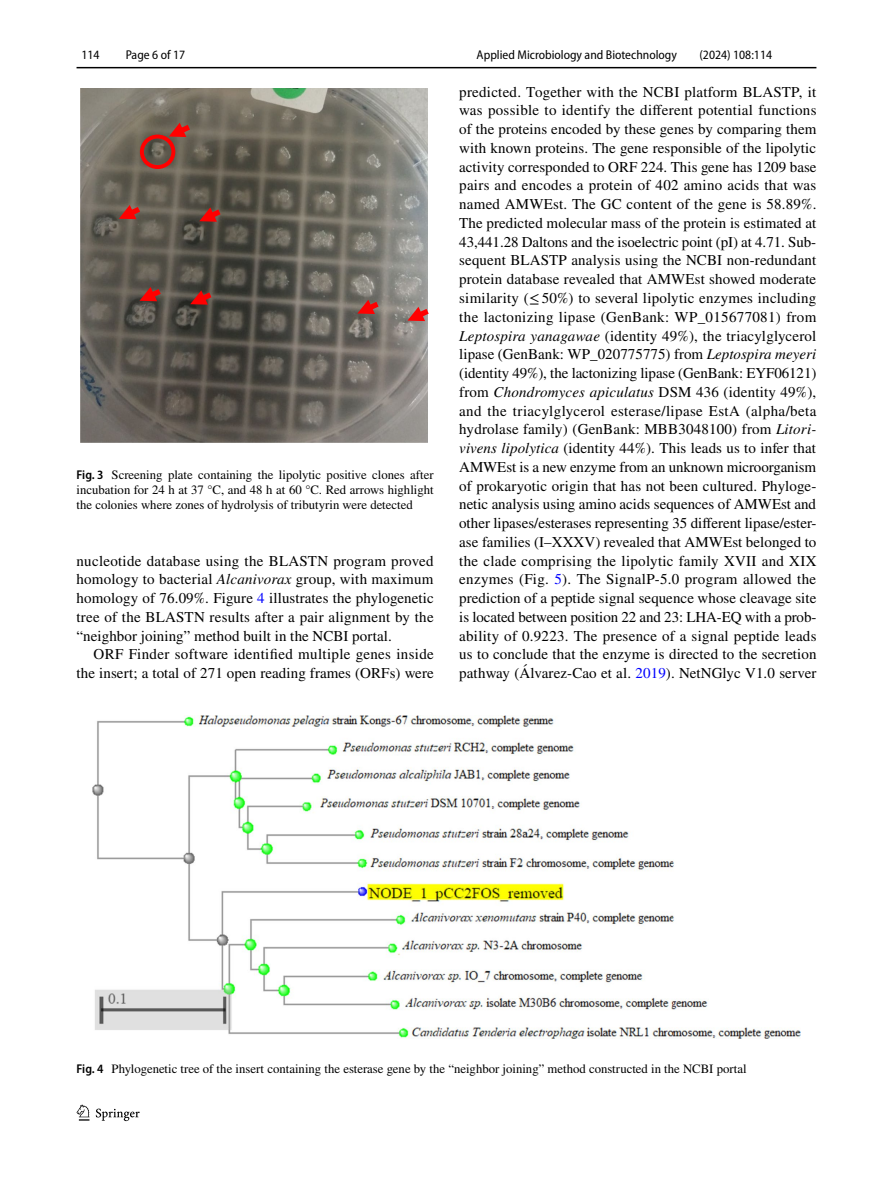
<style>
.page{position:relative;width:893px;height:1187px;background:#fff}
.page>*{position:absolute;margin:0;border:0;box-sizing:border-box;transform-origin:0 0}
.t1{font:15px/18.8px "STIX";letter-spacing:.005em;color:#000;text-align:justify}
.t2{font:12.75px/15px "STIX";color:#000;text-align:justify}
.t3{font:semi-condensed 12.75px "Myriad Pro";color:#000}
.s1{font-family:"Myriad Pro";font-weight:600;font-stretch:semi-condensed}
.s2{font-style:italic}
.s3{color:#00f}
</style>
<div class="page">
<hr style="left:77px;top:67px;width:739px;height:1px;background:#000">
<svg style="left:77px;top:1104px;width:12px;height:16px"></svg>
<svg style="left:96px;top:1108px;width:44px;height:12px"></svg>
<img style="left:81px;top:88px;width:347px;height:354px">
<svg style="left:140px;top:123px;width:50px;height:46px;background:#8b4b41"></svg>
<svg style="left:407px;top:307px;width:22px;height:14px"></svg>
<svg style="left:357px;top:300px;width:22px;height:14px"></svg>
<svg style="left:190px;top:290px;width:21px;height:15px"></svg>
<svg style="left:140px;top:287px;width:21px;height:14px"></svg>
<svg style="left:199px;top:207px;width:22px;height:15px"></svg>
<svg style="left:119px;top:205px;width:21px;height:14px"></svg>
<img style="left:92px;top:715px;width:709px;height:322px">
<p class="t3" style="left:82px;top:48px;width:20px">114</p>
<p class="t3" style="left:126px;top:48px;width:61px">Page 6 of 17</p>
<p class="t3" style="left:477px;top:48px;width:202px">Applied Microbiology and Biotechnology</p>
<p class="t3" style="left:699px;top:48px;width:74px">(2024) 108:114</p>
<p class="t2" style="left:77px;top:468px;width:359px"><span class="s1">Fig. 3</span> Screening plate containing the lipolytic positive clones after incubation for 24 h at 37 °C, and 48 h at 60 °C. Red arrows highlight the colonies where zones of hydrolysis of tributyrin were detected</p>
<p class="t1" style="left:77px;top:552px;width:359px">nucleotide database using the BLASTN program proved homology to bacterial <span class="s2">Alcanivorax</span> group, with maximum homology of 76.09%. Figure <span class="s3">4</span> illustrates the phylogenetic tree of the BLASTN results after a pair alignment by the “neighbor joining” method built in the NCBI portal.</p>
<p class="t1" style="left:77px;top:646px;width:359px;text-align:right">ORF Finder software identified multiple genes inside the insert; a total of 271 open reading frames (ORFs) were</p>
<p class="t1" style="left:459px;top:83px;width:359px">predicted. Together with the NCBI platform BLASTP, it was possible to identify the different potential functions of the proteins encoded by these genes by comparing them with known proteins. The gene responsible of the lipolytic activity corresponded to ORF 224. This gene has 1209 base pairs and encodes a protein of 402 amino acids that was named AMWEst. The GC content of the gene is 58.89%.<br>The predicted molecular mass of the protein is estimated at 43,441.28 Daltons and the isoelectric point (pI) at 4.71. Sub&shy;sequent BLASTP analysis using the NCBI non-redundant protein database revealed that AMWEst showed moderate similarity (≤50%) to several lipolytic enzymes including the lactonizing lipase (GenBank: WP_015677081) from <span class="s2">Leptospira yanagawae</span> (identity 49%), the triacylglycerol lipase (GenBank: WP_020775775) from <span class="s2">Leptospira meyeri </span>(identity 49%), the lactonizing lipase (GenBank: EYF06121) from <span class="s2">Chondromyces apiculatus</span> DSM 436 (identity 49%), and the triacylglycerol esterase/lipase EstA (alpha/beta hydrolase family) (GenBank: MBB3048100) from <span class="s2">Litori&shy;vivens lipolytica</span> (identity 44%). This leads us to infer that AMWEst is a new enzyme from an unknown microorganism of prokaryotic origin that has not been cultured. Phyloge&shy;netic analysis using amino acids sequences of AMWEst and other lipases/esterases representing 35 different lipase/ester&shy;ase families (I–XXXV) revealed that AMWEst belonged to the clade comprising the lipolytic family XVII and XIX enzymes (Fig. <span class="s3">5</span>). The SignalP-5.0 program allowed the prediction of a peptide signal sequence whose cleavage site is located between position 22 and 23: LHA-EQ with a prob&shy;ability of 0.9223. The presence of a signal peptide leads us to conclude that the enzyme is directed to the secretion pathway (Álvarez-Cao et al. <span class="s3">2019</span>). NetNGlyc V1.0 server</p>
<p class="t2" style="left:77px;top:1062px;width:672px"><span class="s1">Fig. 4</span> Phylogenetic tree of the insert containing the esterase gene by the “neighbor joining” method constructed in the NCBI portal</p>
</div>
